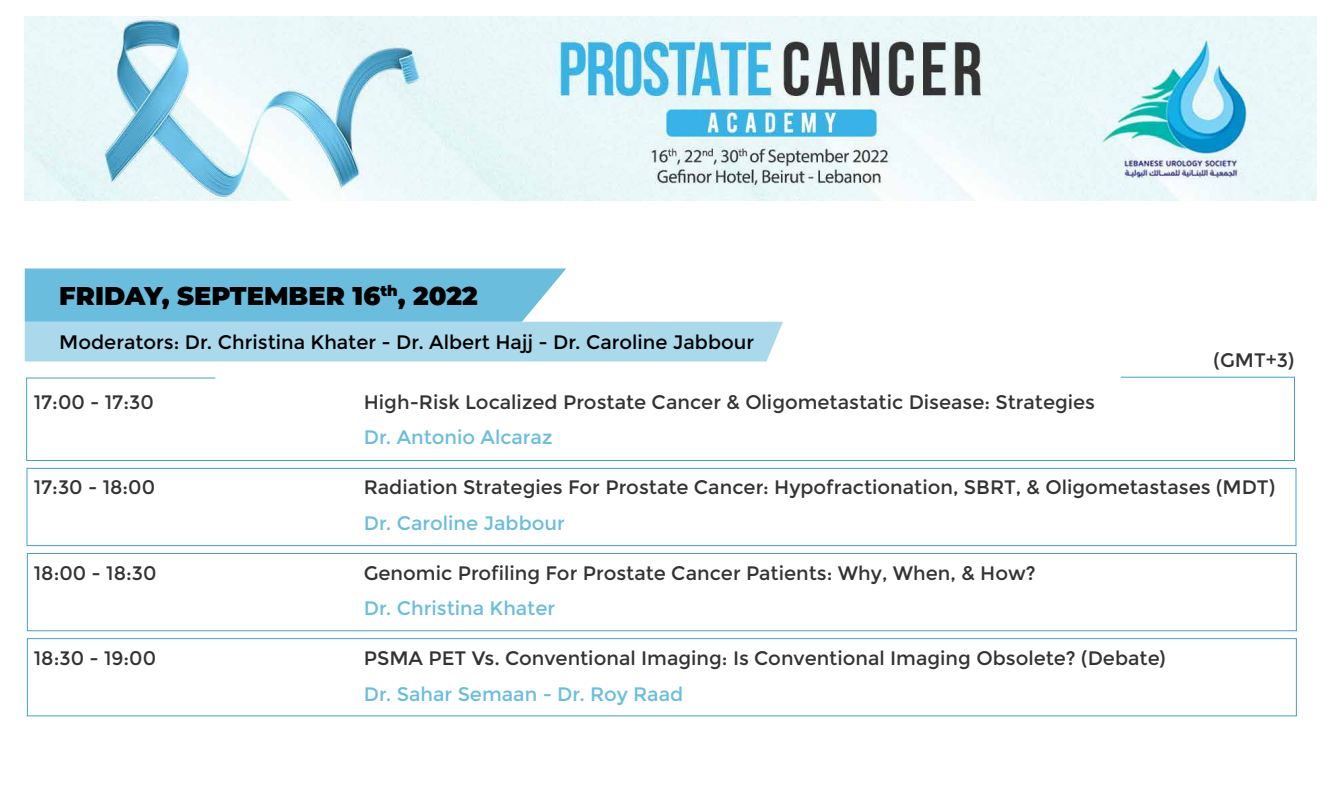
<style>
.page{position:relative;width:1341px;height:810px;background:#fff}
.page>*{position:absolute;margin:0;border:0;box-sizing:border-box;transform-origin:0 0}
.t1{font:900 25.72px "Montserrat";color:#000}
.t2{font:19.5px "Montserrat";color:#333}
.t3{font:19.5px "Montserrat";color:#6bbdde}
.t4{font:19.5px "Montserrat";color:#000}
</style>
<div class="page">
<img style="left:24px;top:17px;width:1293px;height:184px">
<svg style="left:25px;top:268px;width:758px;height:94px"></svg>
<svg style="left:26px;top:377px;width:1269px;height:84px"></svg>
<div style="left:27px;top:468px;width:1269px;height:78px;border:1px solid #44a1ca"></div>
<div style="left:27px;top:553px;width:1270px;height:78px;border:1px solid #44a1ca"></div>
<div style="left:27px;top:638px;width:1270px;height:78px;border:1px solid #44a1ca"></div>
<h1 class="t1" style="left:59px;top:278px;width:420px">FRIDAY, SEPTEMBER 16<sup>th</sup>, 2022</h1>
<p class="t4" style="left:59px;top:330px;width:696px">Moderators: Dr. Christina Khater - Dr. Albert Hajj - Dr. Caroline Jabbour</p>
<p class="t2" style="left:1214px;top:349px;width:82px">(GMT+3)</p>
<p class="t2" style="left:34px;top:391px;width:121px">17:00 - 17:30</p>
<p class="t2" style="left:364px;top:391px;width:733px">High-Risk Localized Prostate Cancer &amp; Oligometastatic Disease: Strategies</p>
<p class="t3" style="left:364px;top:426px;width:190px">Dr. Antonio Alcaraz</p>
<p class="t2" style="left:34px;top:476px;width:123px">17:30 - 18:00</p>
<p class="t2" style="left:364px;top:476px;width:913px">Radiation Strategies For Prostate Cancer: Hypofractionation, SBRT, &amp; Oligometastases (MDT)</p>
<p class="t3" style="left:364px;top:511px;width:203px">Dr. Caroline Jabbour</p>
<p class="t2" style="left:34px;top:562px;width:124px">18:00 - 18:30</p>
<p class="t2" style="left:364px;top:562px;width:673px">Genomic Profiling For Prostate Cancer Patients: Why, When, &amp; How?</p>
<p class="t3" style="left:364px;top:597px;width:193px">Dr. Christina Khater</p>
<p class="t2" style="left:34px;top:647px;width:124px">18:30 - 19:00</p>
<p class="t2" style="left:364px;top:647px;width:803px">PSMA PET Vs. Conventional Imaging: Is Conventional Imaging Obsolete? (Debate)</p>
<p class="t3" style="left:364px;top:682px;width:321px">Dr. Sahar Semaan - Dr. Roy Raad</p>
</div>
